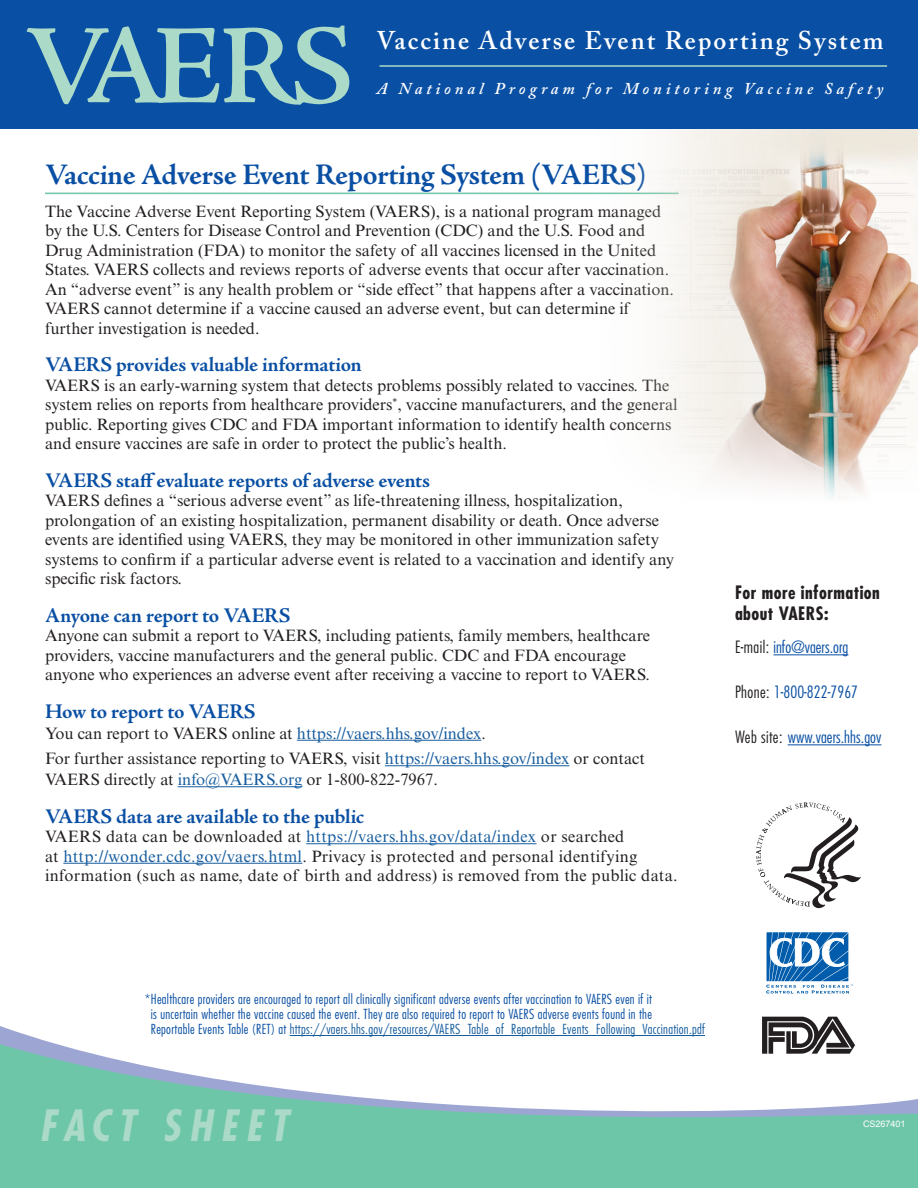
<style>
.page{position:relative;width:918px;height:1188px;background:#fff}
.page>*{position:absolute;margin:0;border:0;box-sizing:border-box;transform-origin:0 0}
.t1{font:600 114px "Adobe Jenson Pro";letter-spacing:-.085em;color:#abdbc8}
.t2{font:italic 700 condensed 42px "Futura Std";letter-spacing:.2em;color:#abdbc8}
.Head1{font:700 30px "Adobe Jenson Pro";letter-spacing:-.015em;color:#094fa3}
.t3{font:600 25.5px "Adobe Caslon Pro";letter-spacing:.08em;color:#fff}
.Head2{font:700 21px "Adobe Jenson Pro";letter-spacing:-.015em;color:#094fa3}
.SideBarHeader{font:700 condensed 18px/21px "Futura Std";letter-spacing:.025em;color:#231f20}
.t4{font:16.5px/19.5px "Times New Roman MT Std";color:#231f20}
.t5{font:16.5px/19.5px "Times New Roman MT Std";letter-spacing:.02em;color:#231f20}
.SideBar_Text{font:300 condensed 16.5px "Futura Std";letter-spacing:.005em;color:#094fa3}
.t6{font:italic 600 16.5px "Adobe Caslon Pro";letter-spacing:.235em;color:#fff}
.t7{font:300 condensed 13.5px/15px "Futura Std";letter-spacing:.02em;color:#094fa3}
.t8{font:9px "Arial";color:#fff}
.s1{color:#175d9e}
.s2{color:#231f20}
</style>
<div class="page">
<svg style="left:0;top:1044px;width:918px;height:144px;fill:#6ec6a8"></svg>
<div style="left:0;top:0;width:918px;height:129px;background:#094fa3"></div>
<hr style="left:380px;top:65px;width:507px;height:2px;background:#abdbc8">
<hr style="left:45px;top:193px;width:634px;height:1px;background:#6ec6a8">
<hr style="left:297px;top:740px;width:184px;height:1px;background:#175d9e">
<hr style="left:385px;top:765px;width:184px;height:1px;background:#175d9e">
<hr style="left:178px;top:786px;width:124px;height:1px;background:#175d9e">
<hr style="left:306px;top:843px;width:230px;height:1px;background:#175d9e">
<hr style="left:63px;top:863px;width:239px;height:1px;background:#175d9e">
<hr style="left:290px;top:1035px;width:415px;height:1px;background:#175d9e">
<img style="left:562px;top:129px;width:356px;height:369px">
<hr style="left:773px;top:654px;width:76px;height:1px;background:#094fa3">
<hr style="left:788px;top:744px;width:93px;height:1px;background:#094fa3">
<svg style="left:756px;top:803px;width:105px;height:105px"></svg>
<svg style="left:766px;top:932px;width:87px;height:62px"></svg>
<svg style="left:762px;top:1017px;width:93px;height:37px"></svg>
<h1 class="t1" style="left:23px;top:2px;width:332px">VAERS</h1>
<h3 class="t3" style="left:377px;top:25px;width:508px">Vaccine Adverse Event Reporting System</h3>
<p class="t6" style="left:377px;top:78px;width:508px">A National Program for Monitoring Vaccine Safety</p>
<h1 class="Head1" style="left:45px;top:157px;width:603px">Vaccine Adverse Event Reporting System (VAERS)</h1>
<p class="t4" style="left:45px;top:201px;width:631px">The Vaccine Adverse Event Reporting System (VAERS), is a national program managed by the U.S. Centers for Disease Control and Prevention (CDC) and the U.S. Food and Drug Administration (FDA) to monitor the safety of all vaccines licensed in the United States. VAERS collects and reviews reports of adverse events that occur after vaccination.<br>An “adverse event” is any health problem or “side effect” that happens after a vaccination.<br>VAERS cannot determine if a vaccine caused an adverse event, but can determine if further investigation is needed.</p>
<h2 class="Head2" style="left:45px;top:353px;width:318px">VAERS provides valuable information</h2>
<p class="t4" style="left:45px;top:375px;width:634px">VAERS is an early-warning system that detects problems possibly related to vaccines. The system relies on reports from healthcare providers<sup>*</sup>, vaccine manufacturers, and the general public. Reporting gives CDC and FDA important information to identify health concerns and ensure vaccines are safe in order to protect the public’s health.</p>
<h2 class="Head2" style="left:45px;top:468px;width:387px">VAERS staff evaluate reports of adverse events</h2>
<p class="t4" style="left:45px;top:491px;width:631px">VAERS defines a “serious adverse event” as life-threatening illness, hospitalization, prolongation of an existing hospitalization, permanent disability or death. Once adverse events are identified using VAERS, they may be monitored in other immunization safety systems to confirm if a particular adverse event is related to a vaccination and identify any specific risk factors.</p>
<h2 class="Head2" style="left:45px;top:603px;width:247px">Anyone can report to VAERS</h2>
<p class="t4" style="left:45px;top:626px;width:607px">Anyone can submit a report to VAERS, including patients, family members, healthcare providers, vaccine manufacturers and the general public. CDC and FDA encourage anyone who experiences an adverse event after receiving a vaccine to report to VAERS.</p>
<h2 class="Head2" style="left:45px;top:699px;width:212px">How to report to VAERS</h2>
<p class="t4" style="left:45px;top:723px;width:442px">You can report to VAERS online at <span class="s1">https://vaers.hhs.gov/index</span>.</p>
<p class="t4" style="left:45px;top:748px;width:602px;line-height:21px">For further assistance reporting to VAERS, visit <span class="s1">https://vaers.hhs.gov/index</span> or contact<br>VAERS directly at <span class="s1">info@VAERS.org</span> or 1-800-822-7967.</p>
<h2 class="Head2" style="left:45px;top:804px;width:321px">VAERS data are available to the public</h2>
<p class="t5" style="left:45px;top:827px;width:634px">VAERS data can be downloaded at <span class="s1">https://vaers.hhs.gov/data/index</span> or searched<br>at <span class="s1">http://wonder.cdc.gov/vaers.html</span>. Privacy is protected and personal identifying information (such as name, date of birth and address) is removed from the public data.</p>
<p class="SideBarHeader" style="left:735px;top:582px;width:146px">For more information about VAERS:</p>
<p class="SideBar_Text" style="left:735px;top:637px;width:115px"><span class="s2">E-mail:</span> info@vaers.org</p>
<p class="SideBar_Text" style="left:735px;top:682px;width:125px"><span class="s2">Phone:</span> 1-800-822-7967</p>
<p class="SideBar_Text" style="left:735px;top:727px;width:148px"><span class="s2">Web site:</span> www.vaers.hhs.gov</p>
<p class="t7" style="left:151px;top:992px;width:556px;text-indent:-6px">*Healthcare providers are encouraged to report all clinically significant adverse events after vaccination to VAERS even if it<br>is uncertain whether the vaccine caused the event. They are also required to report to VAERS adverse events found in the<br>Reportable Events Table (RET) at <span class="s1">https://vaers.hhs.gov/resources/VAERS_Table_of_Reportable_Events_Following_Vaccination.pdf</span></p>
<h2 class="t2" style="left:39px;top:1099px;width:250px">FACT SHEET</h2>
<p class="t8" style="left:863px;top:1118px;width:44px">CS267401</p>
</div>
